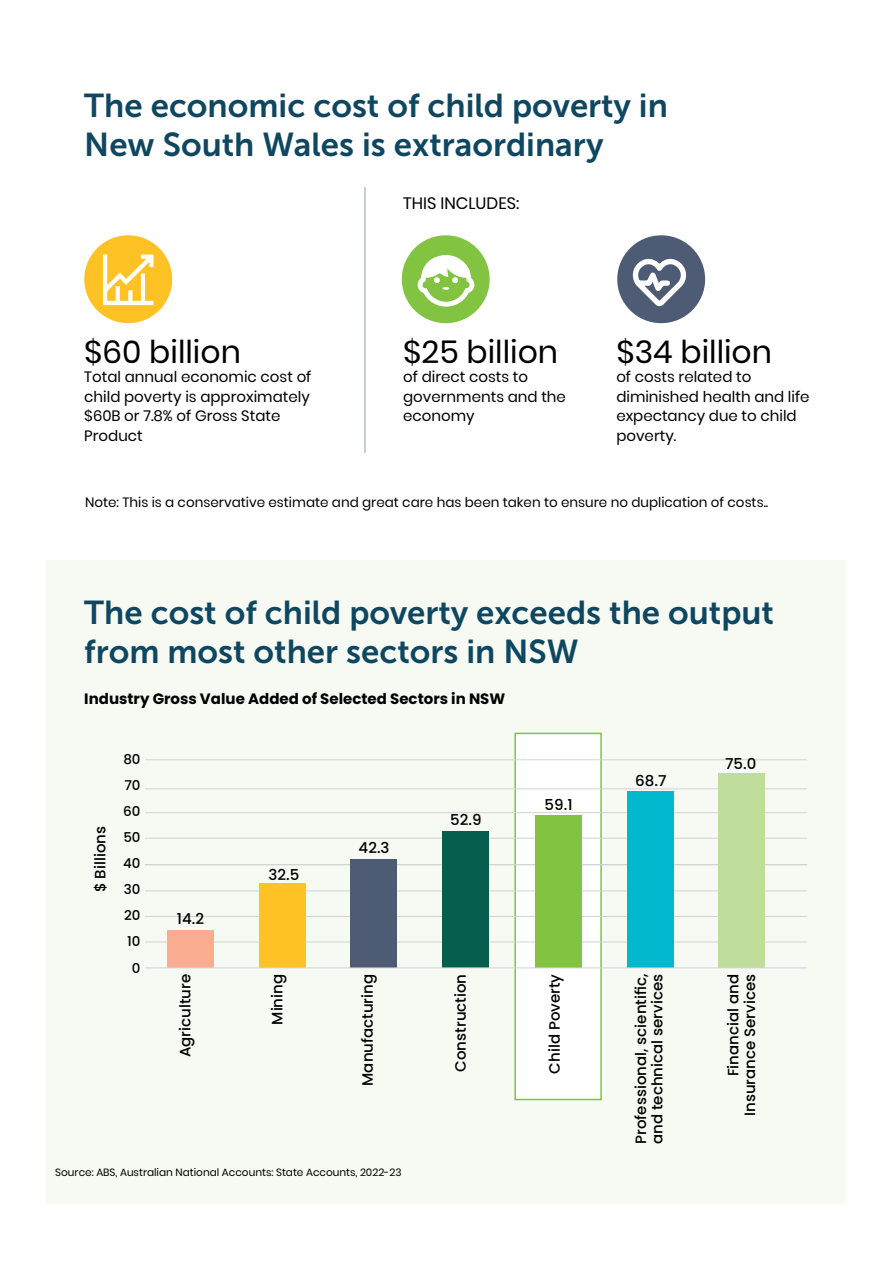
<style>
.page{position:relative;width:893px;height:1263px;background:#fff}
.page>*{position:absolute;margin:0;border:0;box-sizing:border-box;transform-origin:0 0}
.t1{font:33px/39px "Museo Sans 700";color:#0f4761}
.t2{font:31.5px "Poppins";color:#000}
.t3{font:16.5px "Poppins";color:#000}
.t4{font:15px/19.5px "Poppins";color:#000}
.t5{font:500 15px/16.5px "Poppins";color:#000}
.t6{font:700 15px "Poppins";color:#000}
.t7{font:13.5px "Poppins";color:#000}
.t8{font:500 13.5px/26.1px "Poppins";color:#000;text-align:right}
.t9{font:10.5px "Poppins";color:#000}
</style>
<div class="page">
<div style="left:46px;top:560px;width:799px;height:643px;background:#f6faf2"></div>
<div style="left:514px;top:733px;width:88px;height:367px;background:#fff;border:2px solid #82c341"></div>
<div style="left:84px;top:235px;width:88px;height:88px;background:#fec225;border-radius:50%"></div>
<div style="left:402px;top:235px;width:88px;height:88px;background:#82c341;border-radius:50%"></div>
<div style="left:617px;top:235px;width:88px;height:88px;background:#4e5b75;border-radius:50%"></div>
<hr style="left:364px;top:187px;width:2px;height:266px;background:#b9bbc7">
<hr style="left:145px;top:759px;width:662px;height:1px;background:#d1d3d4">
<hr style="left:145px;top:788px;width:662px;height:1px;background:#d1d3d4">
<hr style="left:145px;top:812px;width:662px;height:1px;background:#d1d3d4">
<hr style="left:145px;top:838px;width:662px;height:1px;background:#d1d3d4">
<hr style="left:145px;top:941px;width:662px;height:1px;background:#d1d3d4">
<hr style="left:145px;top:916px;width:662px;height:1px;background:#d1d3d4">
<hr style="left:145px;top:890px;width:662px;height:1px;background:#d1d3d4">
<hr style="left:145px;top:864px;width:662px;height:1px;background:#d1d3d4">
<div style="left:167px;top:930px;width:46px;height:38px;background:#f9ac90"></div>
<div style="left:260px;top:884px;width:46px;height:84px;background:#fec225"></div>
<div style="left:351px;top:859px;width:46px;height:109px;background:#4e5b75"></div>
<div style="left:442px;top:831px;width:47px;height:137px;background:#075e4e"></div>
<div style="left:535px;top:816px;width:47px;height:152px;background:#82c341"></div>
<div style="left:627px;top:791px;width:47px;height:177px;background:#00b9ce"></div>
<div style="left:718px;top:773px;width:46px;height:195px;background:#bfdd9b"></div>
<hr style="left:145px;top:967px;width:662px;height:1px;background:#d1d3d4">
<svg style="left:627px;top:258px;width:65px;height:53px"></svg>
<svg style="left:418px;top:255px;width:56px;height:52px"></svg>
<svg style="left:103px;top:254px;width:51px;height:52px"></svg>
<h1 class="t1" style="left:84px;top:86px;width:585px">The economic cost of child poverty in<br>New South Wales is extraordinary</h1>
<h2 class="t2" style="left:84px;top:333px;width:158px">$60 billion</h2>
<p class="t4" style="left:84px;top:367px;width:229px">Total annual economic cost of child poverty is approximately $60B or 7.8% of Gross State<br>Product</p>
<p class="t3" style="left:403px;top:194px;width:118px">THIS INCLUDES:</p>
<h2 class="t2" style="left:403px;top:333px;width:156px">$25 billion</h2>
<p class="t4" style="left:403px;top:367px;width:164px">of direct costs to governments and the economy</p>
<h2 class="t2" style="left:616px;top:333px;width:157px">$34 billion</h2>
<p class="t4" style="left:616px;top:367px;width:195px">of costs related to diminished health and life expectancy due to child poverty.</p>
<p class="t7" style="left:85px;top:495px;width:685px">Note: This is a conservative estimate and great care has been taken to ensure no duplication of costs..</p>
<h1 class="t1" style="left:84px;top:593px;width:691px">The cost of child poverty exceeds the output from most other sectors in NSW</h1>
<p class="t6" style="left:84px;top:690px;width:423px">Industry Gross Value Added of Selected Sectors in NSW</p>
<p class="t5" style="left:92px;top:892px;width:68px;rotate:-90deg">$ Billions</p>
<p class="t8" style="left:123px;top:746px;width:19px">80<br>70<br>60<br>50<br>40<br>30<br>20<br>10<br>0</p>
<p class="t5" style="left:177px;top:911px;width:29px">14.2</p>
<p class="t5" style="left:177px;top:1057px;width:85px;rotate:-90deg">Agriculture</p>
<p class="t5" style="left:269px;top:866px;width:32px">32.5</p>
<p class="t5" style="left:359px;top:839px;width:32px">42.3</p>
<p class="t5" style="left:450px;top:812px;width:33px">52.9</p>
<p class="t5" style="left:545px;top:796px;width:29px">59.1</p>
<p class="t5" style="left:635px;top:773px;width:33px">68.7</p>
<p class="t5" style="left:725px;top:756px;width:33px">75.0</p>
<p class="t5" style="left:269px;top:1025px;width:52px;rotate:-90deg">Mining</p>
<p class="t5" style="left:359px;top:1086px;width:113px;rotate:-90deg">Manufacturing</p>
<p class="t5" style="left:452px;top:1072px;width:99px;rotate:-90deg">Construction</p>
<p class="t5" style="left:546px;top:1074px;width:101px;rotate:-90deg">Child Poverty</p>
<p class="t5" style="left:633px;top:1144px;width:172px;rotate:-90deg">Professional, scientific, and technical services</p>
<p class="t5" style="left:725px;top:1116px;width:144px;text-align:right;rotate:-90deg">Financial and<br>Insurance Services</p>
<p class="t9" style="left:55px;top:1166px;width:348px">Source: ABS, Australian National Accounts: State Accounts, 2022-23</p>
</div>
